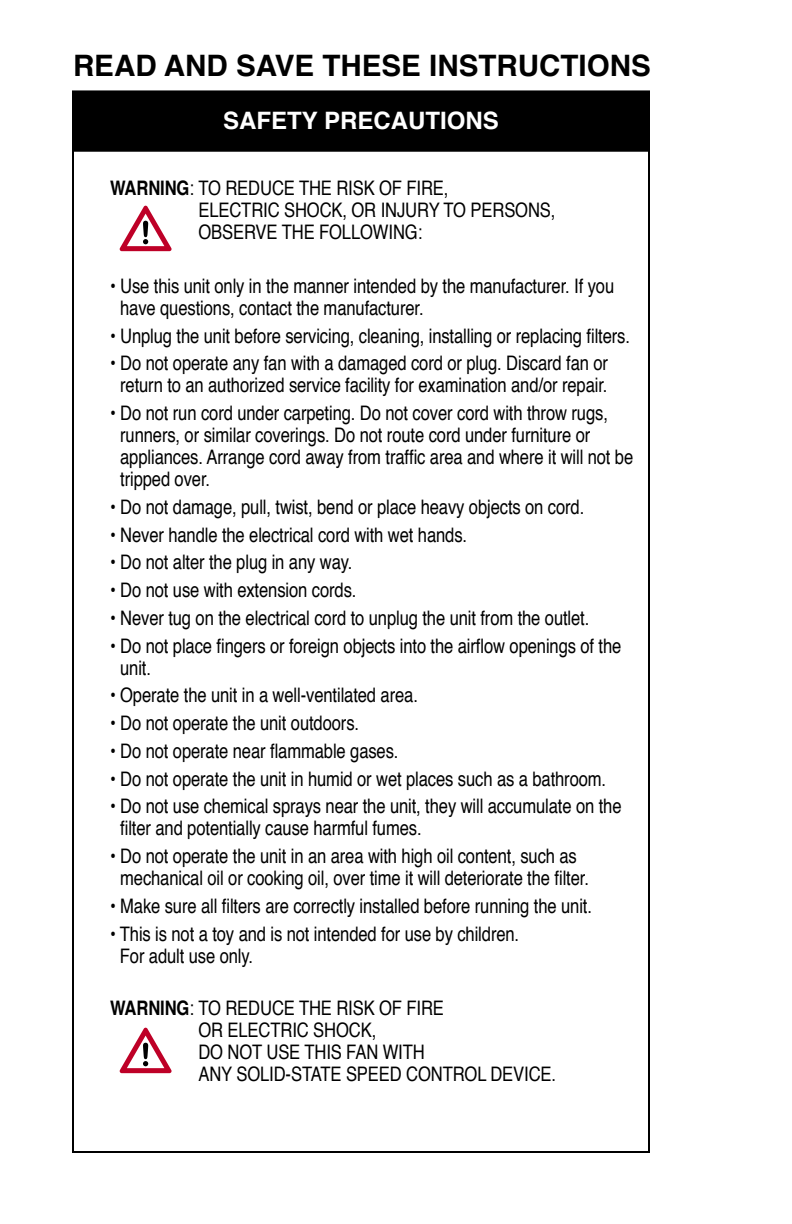
<style>
.page{position:relative;width:792px;height:1224px;background:#fff}
.page>*{position:absolute;margin:0;border:0;box-sizing:border-box;transform-origin:0 0}
.t1{font:700 29.6px "Helvetica";color:#000}
.t2{font:700 24px "Helvetica";color:#fff}
.t3{font:20px/22px "Helvetica";letter-spacing:-.005em;color:#000;scale:.83 1}
.s1{font-weight:700}
</style>
<div class="page">
<div style="left:73px;top:91px;width:576px;height:60px;background:#000"></div>
<div style="left:72px;top:90px;width:578px;height:62px;border:2px solid #000"></div>
<svg style="left:119px;top:205px;width:53px;height:47px"></svg>
<svg style="left:119px;top:1027px;width:53px;height:47px"></svg>
<h1 class="t1" style="left:73px;top:42px;width:579px">READ AND SAVE THESE INSTRUCTIONS</h1>
<p class="t2" style="left:223px;top:101px;width:277px">SAFETY PRECAUTIONS</p>
<p class="t3" style="left:198px;top:178px;width:432px;text-indent:-88px"><span class="s1">WARNING</span>: TO REDUCE THE RISK OF FIRE,<br>ELECTRIC SHOCK, OR INJURY TO PERSONS,<br>OBSERVE THE FOLLOWING:</p>
<p class="t3" style="left:120px;top:275px;width:597px;text-indent:-10px">• Use this unit only in the manner intended by the manufacturer. If you have questions, contact the manufacturer.</p>
<p class="t3" style="left:110px;top:325px;width:628px">• Unplug the unit before servicing, cleaning, installing or replacing filters.</p>
<p class="t3" style="left:110px;top:353px;width:602px;text-align:center">• Do not operate any fan with a damaged cord or plug. Discard fan or return to an authorized service facility for examination and/or repair.</p>
<p class="t3" style="left:120px;top:403px;width:620px;text-indent:-10px">• Do not run cord under carpeting. Do not cover cord with throw rugs, runners, or similar coverings. Do not route cord under furniture or appliances. Arrange cord away from traffic area and where it will not be tripped over.</p>
<p class="t3" style="left:110px;top:496px;width:573px">• Do not damage, pull, twist, bend or place heavy objects on cord.</p>
<p class="t3" style="left:110px;top:524px;width:432px">• Never handle the electrical cord with wet hands.</p>
<p class="t3" style="left:110px;top:552px;width:294px">• Do not alter the plug in any way.</p>
<p class="t3" style="left:110px;top:580px;width:298px">• Do not use with extension cords.</p>
<p class="t3" style="left:110px;top:607px;width:579px">• Never tug on the electrical cord to unplug the unit from the outlet.</p>
<p class="t3" style="left:120px;top:635px;width:605px;text-indent:-10px">• Do not place fingers or foreign objects into the airflow openings of the unit.</p>
<p class="t3" style="left:110px;top:685px;width:373px">• Operate the unit in a well-ventilated area.</p>
<p class="t3" style="left:110px;top:713px;width:302px">• Do not operate the unit outdoors.</p>
<p class="t3" style="left:110px;top:740px;width:349px">• Do not operate near flammable gases.</p>
<p class="t3" style="left:110px;top:768px;width:599px">• Do not operate the unit in humid or wet places such as a bathroom.</p>
<p class="t3" style="left:120px;top:796px;width:606px;text-indent:-10px">• Do not use chemical sprays near the unit, they will accumulate on the filter and potentially cause harmful fumes.</p>
<p class="t3" style="left:120px;top:846px;width:566px;text-indent:-10px">• Do not operate the unit in an area with high oil content, such as mechanical oil or cooking oil, over time it will deteriorate the filter.</p>
<p class="t3" style="left:110px;top:896px;width:582px">• Make sure all filters are correctly installed before running the unit.</p>
<p class="t3" style="left:120px;top:923px;width:483px;text-indent:-10px">• This is not a toy and is not intended for use by children.<br>For adult use only.</p>
<p class="t3" style="left:198px;top:997px;width:433px;text-indent:-88px"><span class="s1">WARNING</span>: TO REDUCE THE RISK OF FIRE<br>OR ELECTRIC SHOCK,<br>DO NOT USE THIS FAN WITH<br>ANY SOLID-STATE SPEED CONTROL DEVICE.</p>
</div>
